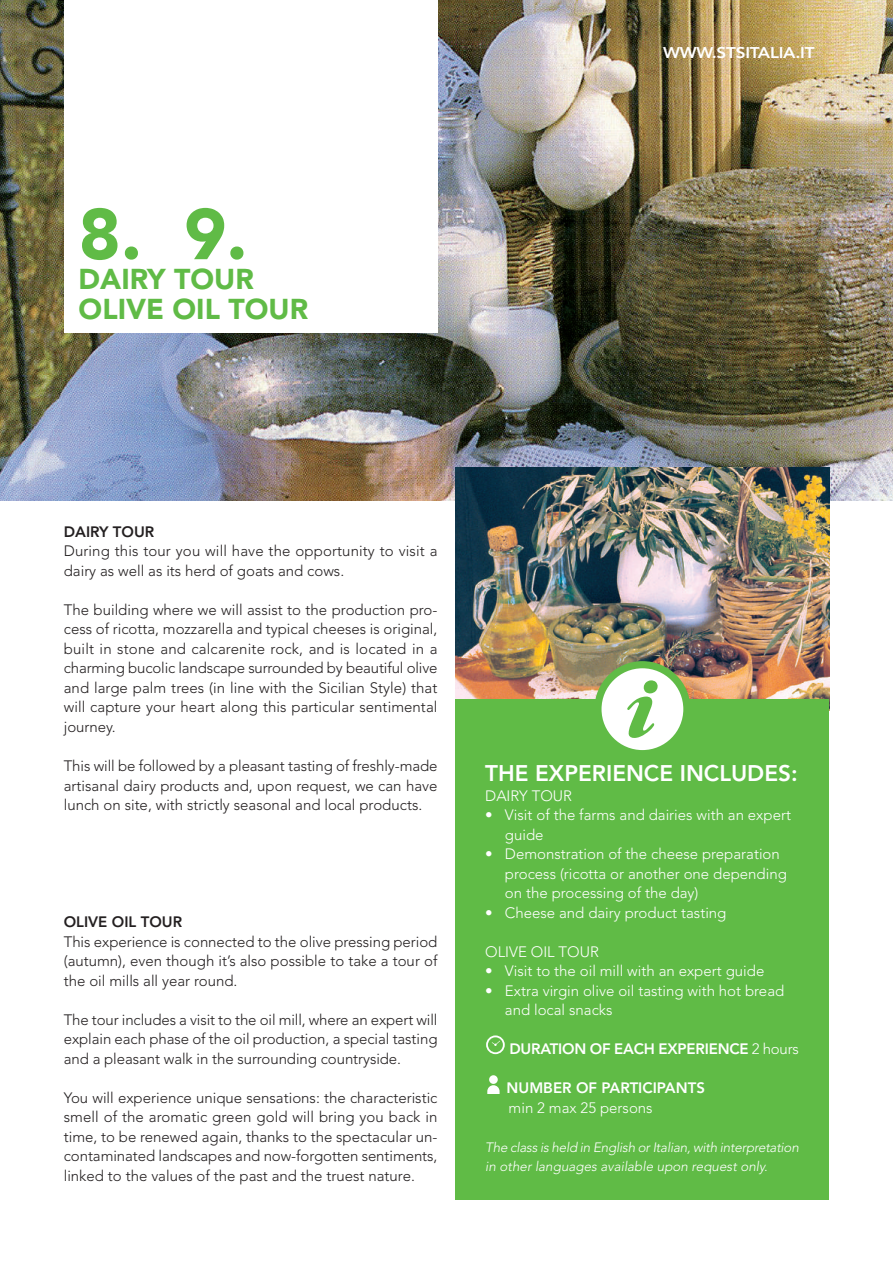
<style>
.page{position:relative;width:893px;height:1263px;background:#fff}
.page>*{position:absolute;margin:0;border:0;box-sizing:border-box;transform-origin:0 0}
.t1{font:900 71.25px "Avenir";color:#60bb46}
.t2{font:900 28.5px/30px "Avenir";color:#60bb46}
.t3{font:800 22.5px "Avenir";color:#fff}
.t4{font:800 15.45px "Avenir";letter-spacing:-.015em;color:#fff;scale:1.11 1}
.t5{font:300 15px/19.5px "Avenir";color:#231f20;text-align:justify}
.t6{font:300 15px/19.5px "Avenir";color:#fff}
.t7{font:800 15px "Avenir";letter-spacing:-.015em;color:#fff}
.t8{font:800 15px "Avenir";color:#231f20}
.t9{font:italic 300 13.5px/19.5px "Avenir";letter-spacing:-.015em;color:#fff}
.s1{font-weight:300}
</style>
<div class="page">
<img style="left:0;top:1px;width:893px;height:499px">
<img style="left:455px;top:468px;width:374px;height:231px">
<div style="left:455px;top:699px;width:374px;height:500px;background:#60bb46"></div>
<div style="left:489px;top:1075px;width:9px;height:9px;background:#fff;border-radius:50%"></div>
<svg style="left:487px;top:1085px;width:13px;height:8px"></svg>
<svg style="left:486px;top:1035px;width:19px;height:19px"></svg>
<div style="left:594px;top:661px;width:96px;height:96px;background:#60bb46;border-radius:50%"></div>
<div style="left:601px;top:668px;width:82px;height:82px;background:#fff;border-radius:50%"></div>
<svg style="left:627px;top:680px;width:31px;height:58px"></svg>
<div style="left:64px;top:0;width:373px;height:333px;background:#fff"></div>
<h1 class="t1" style="left:79px;top:205px;width:170px">8. 9.</h1>
<h2 class="t2" style="left:79px;top:267px;width:231px">DAIRY TOUR<br>OLIVE OIL TOUR</h2>
<p class="t4" style="left:663px;top:46px;width:138px">WWW.STSITALIA.IT</p>
<p class="t8" style="left:64px;top:526px;width:92px">DAIRY TOUR</p>
<p class="t5" style="left:64px;top:543px;width:375px">During this tour you will have the opportunity to visit a dairy as well as its herd of goats and cows.</p>
<p class="t5" style="left:64px;top:601px;width:375px">The building where we will assist to the production pro&shy;cess of ricotta, mozzarella and typical cheeses is original, built in stone and calcarenite rock, and is located in a charming bucolic landscape surrounded by beautiful olive and large palm trees (in line with the Sicilian Style) that will capture your heart along this particular sentimental journey.</p>
<p class="t5" style="left:64px;top:757px;width:375px">This will be followed by a pleasant tasting of freshly-made artisanal dairy products and, upon request, we can have lunch on site, with strictly seasonal and local products.</p>
<p class="t8" style="left:64px;top:916px;width:120px">OLIVE OIL TOUR</p>
<p class="t5" style="left:64px;top:933px;width:375px">This experience is connected to the olive pressing period (autumn), even though it’s also possible to take a tour of the oil mills all year round.</p>
<p class="t5" style="left:64px;top:1011px;width:375px">The tour includes a visit to the oil mill, where an expert will explain each phase of the oil production, a special tasting and a pleasant walk in the surrounding countryside.</p>
<p class="t5" style="left:64px;top:1089px;width:375px">You will experience unique sensations: the characteristic smell of the aromatic green gold will bring you back in time, to be renewed again, thanks to the spectacular un&shy;contaminated landscapes and now-forgotten sentiments, linked to the values of the past and the truest nature.</p>
<h3 class="t3" style="left:485px;top:764px;width:314px">THE EXPERIENCE INCLUDES:</h3>
<p class="t6" style="left:485px;top:787px;width:88px">DAIRY TOUR</p>
<p class="t6" style="left:505px;top:807px;width:288px;text-indent:-20px">• Visit of the farms and dairies with an expert guide</p>
<p class="t6" style="left:505px;top:846px;width:283px;text-indent:-20px">• Demonstration of the cheese preparation process (ricotta or another one depending on the processing of the day)</p>
<p class="t6" style="left:485px;top:904px;width:243px">• Cheese and dairy product tasting</p>
<p class="t6" style="left:485px;top:943px;width:115px">OLIVE OIL TOUR</p>
<p class="t6" style="left:485px;top:963px;width:281px">• Visit to the oil mill with an expert guide</p>
<p class="t6" style="left:505px;top:982px;width:281px;text-indent:-20px">• Extra virgin olive oil tasting with hot bread and local snacks</p>
<p class="t7" style="left:509px;top:1043px;width:291px">DURATION OF EACH EXPERIENCE <span class="s1">2 hours</span></p>
<p class="t7" style="left:507px;top:1082px;width:200px">NUMBER OF PARTICIPANTS</p>
<p class="t6" style="left:509px;top:1099px;width:146px">min 2 max 25 persons</p>
<p class="t9" style="left:485px;top:1139px;width:315px">The class is held in English or Italian, with interpretation in other languages available upon request only.</p>
</div>
